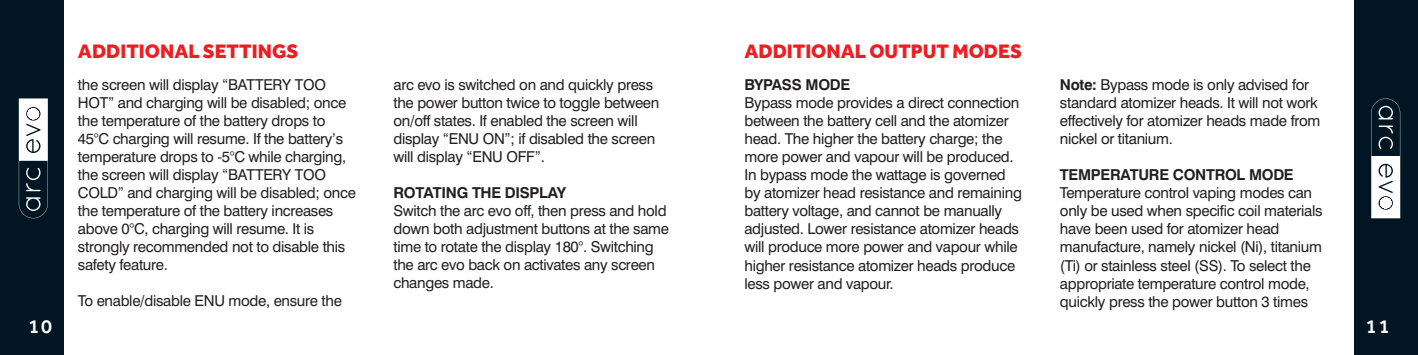
<style>
.page{position:relative;width:1418px;height:355px;background:#fff}
.page>*{position:absolute;margin:0;border:0;box-sizing:border-box;transform-origin:0 0}
.t1{font:800 20px "Effra";color:#ee1d23}
.t2{font:500 20px "Effra";color:#fff}
.t3{font:15px/18px "Swiss 721 BT";letter-spacing:-.02em;color:#231f20}
.t4{font:700 15px "Swiss 721 BT";letter-spacing:-.02em;color:#231f20}
.s1{font-weight:700}
</style>
<div class="page">
<div style="left:0;top:0;width:64px;height:354px;background:#011622"></div>
<div style="left:1354px;top:0;width:63px;height:354px;background:#011622"></div>
<svg style="left:19px;top:98px;width:29px;height:120px"></svg>
<svg style="left:1371px;top:98px;width:29px;height:120px"></svg>
<p class="t1" style="left:78px;top:38px;width:222px">ADDITIONAL SETTINGS</p>
<p class="t1" style="left:744px;top:38px;width:279px">ADDITIONAL OUTPUT MODES</p>
<p class="t3" style="left:78px;top:75px;width:279px">the screen will display “BATTERY TOO HOT” and charging will be disabled; once the temperature of the battery drops to 45°C charging will resume. If the battery’s temperature drops to -5°C while charging, the screen will display “BATTERY TOO COLD” and charging will be disabled; once the temperature of the battery increases above 0°C, charging will resume. It is strongly recommended not to disable this safety feature.</p>
<p class="t3" style="left:78px;top:291px;width:265px">To enable/disable ENU mode, ensure the</p>
<p class="t3" style="left:393px;top:75px;width:267px">arc evo is switched on and quickly press the power button twice to toggle between on/off states. If enabled the screen will display “ENU ON”; if disabled the screen will display “ENU OFF”.</p>
<p class="t4" style="left:393px;top:183px;width:174px">ROTATING THE DISPLAY</p>
<p class="t3" style="left:393px;top:201px;width:277px">Switch the arc evo off, then press and hold down both adjustment buttons at the same time to rotate the display 180°. Switching the arc evo back on activates any screen changes made.</p>
<p class="t4" style="left:744px;top:76px;width:107px">BYPASS MODE</p>
<p class="t3" style="left:744px;top:94px;width:279px">Bypass mode provides a direct connection between the battery cell and the atomizer head. The higher the battery charge; the more power and vapour will be produced.<br>In bypass mode the wattage is governed by atomizer head resistance and remaining battery voltage, and cannot be manually adjusted. Lower resistance atomizer heads will produce more power and vapour while higher resistance atomizer heads produce less power and vapour.</p>
<p class="t3" style="left:1059px;top:76px;width:262px"><span class="s1">Note:</span> Bypass mode is only advised for standard atomizer heads. It will not work effectively for atomizer heads made from nickel or titanium.</p>
<p class="t4" style="left:1059px;top:166px;width:235px">TEMPERATURE CONTROL MODE</p>
<p class="t3" style="left:1059px;top:184px;width:264px">Temperature control vaping modes can only be used when specific coil materials have been used for atomizer head manufacture, namely nickel (Ni), titanium (Ti) or stainless steel (SS). To select the appropriate temperature control mode, quickly press the power button 3 times</p>
<h1 class="t2" style="left:28px;top:314px;width:25px">10</h1>
<h1 class="t2" style="left:1365px;top:314px;width:25px">11</h1>
</div>
